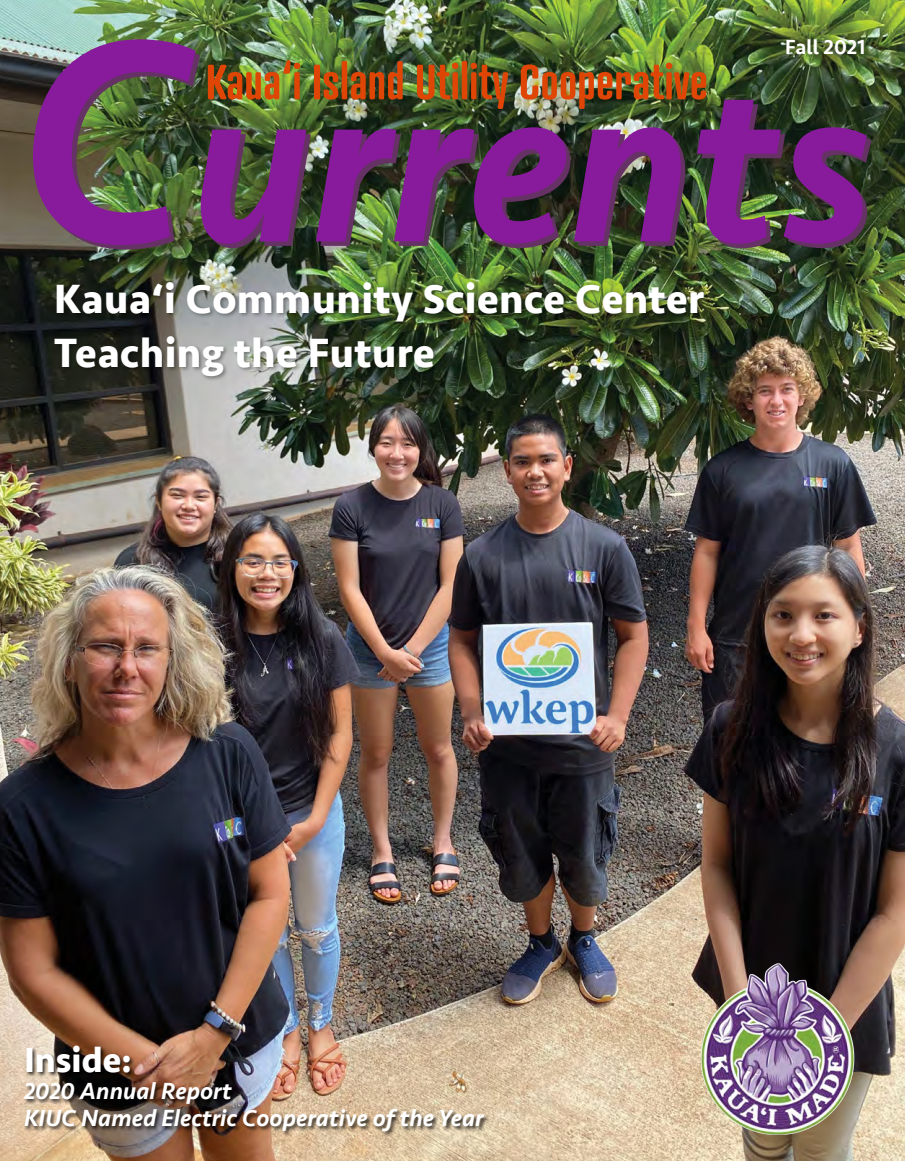
<style>
.page{position:relative;width:905px;height:1161px;background:#fff}
.page>*{position:absolute;margin:0;border:0;box-sizing:border-box;transform-origin:0 0}
.t1{font:700 42px/54px "Seravek";letter-spacing:.01em;color:#fff}
.t2{font:700 36px "Seravek";color:#fff}
.t3{font:italic 500 24px/27px "Seravek";color:#fff}
.t4{font:500 21px "Seravek";color:#fff}
</style>
<div class="page">
<img style="left:0;top:0;width:904px;height:1161px">
<img style="left:33px;top:39px;width:838px;height:210px">
<img style="left:758px;top:963px;width:19px;height:19px">
<div style="left:53px;top:281px;width:657px;height:101px;background:#000;opacity:.4"></div>
<div style="left:23px;top:1045px;width:467px;height:92px;background:#000;opacity:.75"></div>
<p class="t4" style="left:785px;top:34px;width:82px">Fall 2021</p>
<h1 class="t1" style="left:54px;top:271px;width:651px">Kaua‘i Community Science Center<br>Teaching the Future</h1>
<h2 class="t2" style="left:24px;top:1031px;width:109px">Inside:</h2>
<p class="t3" style="left:24px;top:1078px;width:461px">2020 Annual Report<br>KIUC Named Electric Cooperative of the Year</p>
</div>
